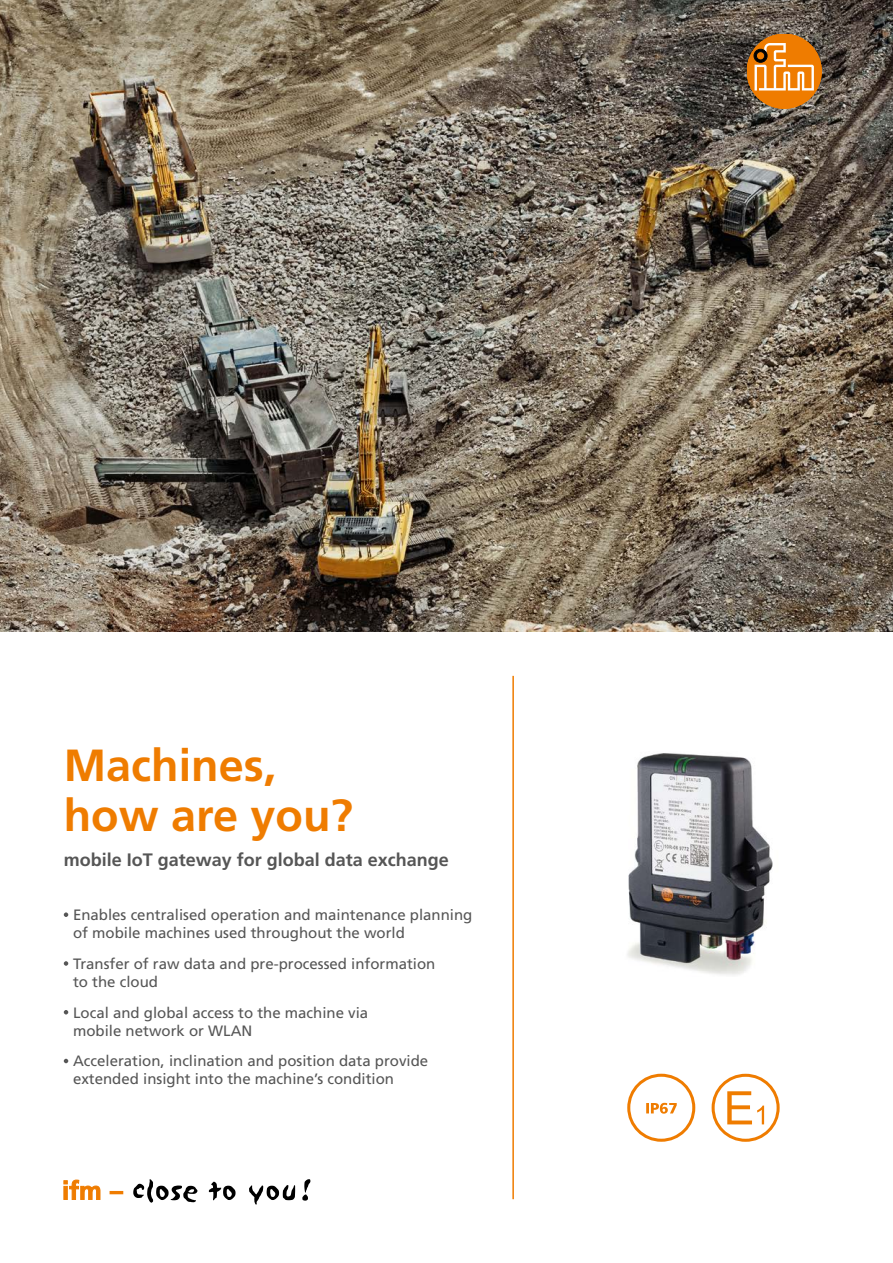
<style>
.page{position:relative;width:893px;height:1263px;background:#fff}
.page>*{position:absolute;margin:0;border:0;box-sizing:border-box;transform-origin:0 0}
.Titel_Headline_30pt{font:700 45px/49.5px "Frutiger LT Com";color:#ef7c00}
.Titel_Subheadline_12pt{font:700 18px "Frutiger LT Com";color:#565656}
.Features{font:15px/18px "Frutiger LT Com";color:#565656}
</style>
<div class="page">
<img style="left:627px;top:753px;width:146px;height:222px">
<img style="left:0;top:0;width:893px;height:631px">
<svg style="left:64px;top:1180px;width:36px;height:20px"></svg>
<svg style="left:110px;top:1191px;width:13px;height:3px"></svg>
<svg style="left:133px;top:1179px;width:64px;height:24px"></svg>
<svg style="left:209px;top:1182px;width:27px;height:18px"></svg>
<svg style="left:249px;top:1185px;width:46px;height:19px"></svg>
<svg style="left:302px;top:1179px;width:8px;height:22px"></svg>
<hr style="left:512px;top:676px;width:2px;height:523px;background:#ef7c00">
<div style="left:747px;top:34px;width:74px;height:74px;background:#ef7c00;border-radius:50%"></div>
<div style="left:747px;top:34px;width:74px;height:74px;border:1px solid #ef7c00;border-radius:50%"></div>
<svg style="left:754px;top:43px;width:60px;height:47px"></svg>
<svg style="left:64px;top:912px;width:4px;height:5px"></svg>
<svg style="left:64px;top:961px;width:4px;height:5px"></svg>
<svg style="left:64px;top:1010px;width:4px;height:4px"></svg>
<svg style="left:64px;top:1059px;width:4px;height:4px"></svg>
<svg style="left:712px;top:1074px;width:68px;height:68px"></svg>
<svg style="left:627px;top:1074px;width:68px;height:68px"></svg>
<p class="Titel_Headline_30pt" style="left:64px;top:741px;width:291px">Machines, how are you?</p>
<p class="Titel_Subheadline_12pt" style="left:64px;top:850px;width:387px">mobile IoT gateway for global data exchange</p>
<p class="Features" style="left:73px;top:906px;width:401px">Enables centralised operation and maintenance planning of mobile machines used throughout the world</p>
<p class="Features" style="left:73px;top:955px;width:364px">Transfer of raw data and pre-processed information to the cloud</p>
<p class="Features" style="left:73px;top:1003px;width:297px">Local and global access to the machine via mobile network or WLAN</p>
<p class="Features" style="left:73px;top:1052px;width:357px">Acceleration, inclination and position data provide extended insight into the machine’s condition</p>
</div>
